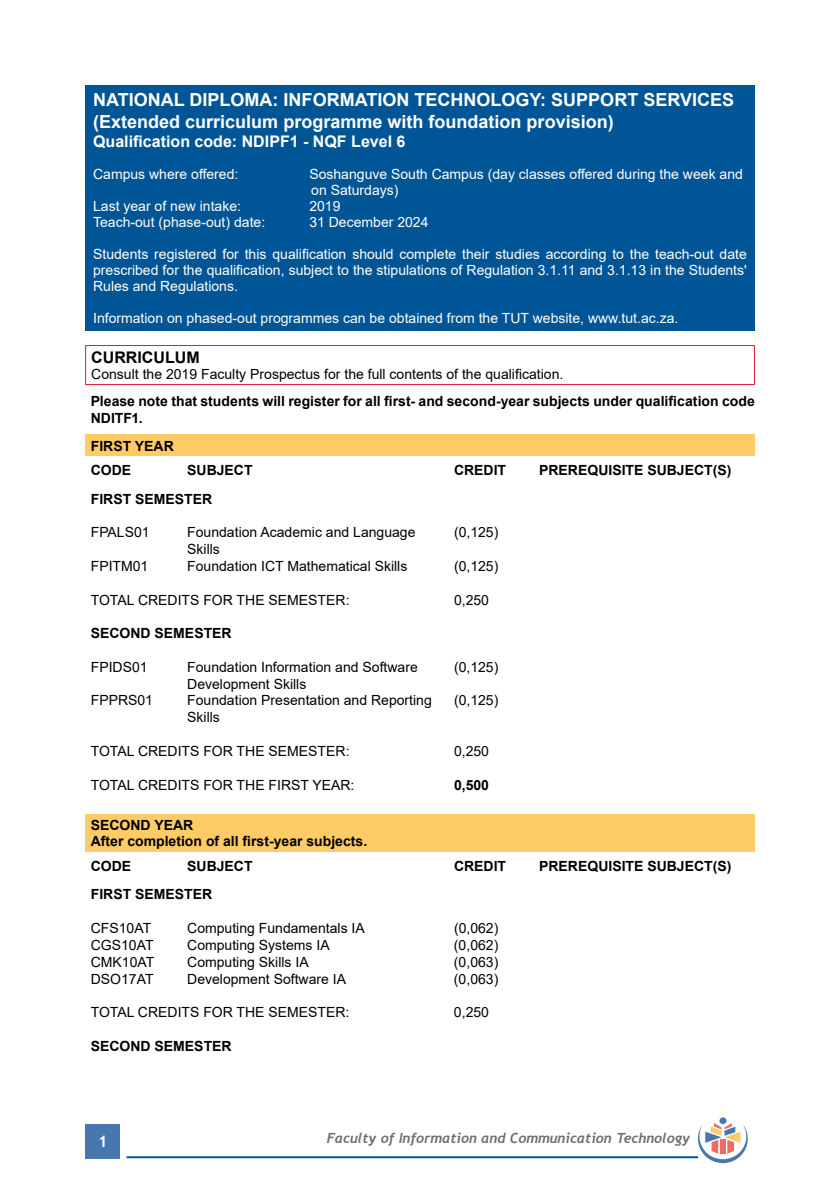
<style>
.page{position:relative;width:840px;height:1191px;background:#fff}
.page>*{position:absolute;margin:0;border:0;box-sizing:border-box;transform-origin:0 0}
.t1{font:700 18px/21.6px "Arial";color:#fff}
.t2{font:700 16px "Arial";color:#fff}
.t3{font:700 16px "Arial";color:#000}
.t4{font:700 16px "Trebuchet MS";color:#fff}
.t5{font:14px "Arial";color:#000}
.t6{font:14px/16px "Arial";color:#fff}
.t7{font:700 14px/16.8px "Arial";color:#000}
.t8{font:italic 700 14px "Trebuchet";color:#6d6e71}
</style>
<div class="page">
<div style="left:86px;top:1124px;width:34px;height:34px;background:#4777ae"></div>
<hr style="left:126px;top:1156px;width:571px;height:2px;background:#005596">
<div style="left:719px;top:1117px;width:7px;height:7px;background:#4777ae;border-radius:50%"></div>
<svg style="left:697px;top:1123px;width:50px;height:40px"></svg>
<div style="left:85px;top:85px;width:669px;height:246px;background:#005596"></div>
<hr style="left:85px;top:345px;width:669px;height:1px;background:#e31837">
<hr style="left:85px;top:346px;width:1px;height:38px;background:#e31837">
<hr style="left:753px;top:346px;width:1px;height:38px;background:#e31837">
<hr style="left:85px;top:384px;width:669px;height:1px;background:#e31837">
<div style="left:85px;top:434px;width:669px;height:22px;background:#ffcb66"></div>
<div style="left:85px;top:814px;width:669px;height:38px;background:#ffcb66"></div>
<p class="t1" style="left:93px;top:89px;width:642px">NATIONAL DIPLOMA: INFORMATION TECHNOLOGY: SUPPORT SERVICES (Extended curriculum programme with foundation provision)</p>
<p class="t2" style="left:93px;top:130px;width:314px">Qualification code: NDIPF1 - NQF Level 6</p>
<p class="t6" style="left:93px;top:166px;width:147px">Campus where offered:</p>
<p class="t6" style="left:309px;top:166px;width:435px">Soshanguve South Campus (day classes offered during the week and on Saturdays)</p>
<p class="t6" style="left:93px;top:198px;width:149px">Last year of new intake:</p>
<p class="t6" style="left:309px;top:198px;width:33px">2019</p>
<p class="t6" style="left:93px;top:214px;width:173px">Teach-out (phase-out) date:</p>
<p class="t6" style="left:309px;top:214px;width:121px">31 December 2024</p>
<p class="t6" style="left:93px;top:246px;width:655px;text-align:justify">Students registered for this qualification should complete their studies according to the teach-out date prescribed for the qualification, subject to the stipulations of Regulation 3.1.11 and 3.1.13 in the Students' Rules and Regulations.</p>
<p class="t6" style="left:93px;top:310px;width:586px">Information on phased-out programmes can be obtained from the TUT website, www.tut.ac.za.</p>
<p class="t3" style="left:91px;top:346px;width:110px">CURRICULUM</p>
<p class="t5" style="left:91px;top:364px;width:473px">Consult the 2019 Faculty Prospectus for the full contents of the qualification.</p>
<p class="t7" style="left:91px;top:393px;width:665px">Please note that students will register for all first- and second-year subjects under qualification code<br>NDITF1.</p>
<p class="t7" style="left:91px;top:433px;width:84px;line-height:24.4px">FIRST YEAR<br>CODE</p>
<p class="t7" style="left:187px;top:462px;width:67px">SUBJECT</p>
<p class="t7" style="left:454px;top:462px;width:54px">CREDIT</p>
<p class="t7" style="left:539px;top:462px;width:194px">PREREQUISITE SUBJECT(S)</p>
<p class="t7" style="left:91px;top:490px;width:123px">FIRST SEMESTER</p>
<p class="t5" style="left:91px;top:523px;width:60px">FPALS01</p>
<p class="t5" style="left:187px;top:523px;width:230px">Foundation Academic and Language</p>
<p class="t5" style="left:454px;top:523px;width:46px">(0,125)</p>
<p class="t5" style="left:187px;top:539px;width:34px">Skills</p>
<p class="t5" style="left:91px;top:556px;width:59px">FPITM01</p>
<p class="t5" style="left:187px;top:556px;width:221px">Foundation ICT Mathematical Skills</p>
<p class="t5" style="left:454px;top:556px;width:46px">(0,125)</p>
<p class="t5" style="left:91px;top:590px;width:260px">TOTAL CREDITS FOR THE SEMESTER:</p>
<p class="t5" style="left:454px;top:590px;width:37px">0,250</p>
<p class="t7" style="left:91px;top:625px;width:142px">SECOND SEMESTER</p>
<p class="t5" style="left:91px;top:657px;width:58px">FPIDS01</p>
<p class="t5" style="left:187px;top:657px;width:232px">Foundation Information and Software</p>
<p class="t5" style="left:454px;top:657px;width:46px">(0,125)</p>
<p class="t5" style="left:187px;top:674px;width:121px">Development Skills</p>
<p class="t5" style="left:91px;top:691px;width:64px">FPPRS01</p>
<p class="t5" style="left:187px;top:691px;width:246px">Foundation Presentation and Reporting</p>
<p class="t5" style="left:454px;top:691px;width:46px">(0,125)</p>
<p class="t5" style="left:187px;top:707px;width:34px">Skills</p>
<p class="t5" style="left:91px;top:741px;width:260px">TOTAL CREDITS FOR THE SEMESTER:</p>
<p class="t5" style="left:454px;top:741px;width:37px">0,250</p>
<p class="t5" style="left:91px;top:775px;width:265px">TOTAL CREDITS FOR THE FIRST YEAR:</p>
<p class="t7" style="left:454px;top:776px;width:37px">0,500</p>
<p class="t7" style="left:91px;top:817px;width:278px;line-height:16px">SECOND YEAR<br>After completion of all first-year subjects.</p>
<p class="t7" style="left:91px;top:857px;width:42px">CODE</p>
<p class="t7" style="left:187px;top:857px;width:67px">SUBJECT</p>
<p class="t7" style="left:454px;top:857px;width:54px">CREDIT</p>
<p class="t7" style="left:539px;top:857px;width:194px">PREREQUISITE SUBJECT(S)</p>
<p class="t7" style="left:91px;top:886px;width:123px">FIRST SEMESTER</p>
<p class="t5" style="left:91px;top:918px;width:62px">CFS10AT</p>
<p class="t5" style="left:187px;top:918px;width:179px">Computing Fundamentals IA</p>
<p class="t5" style="left:453px;top:918px;width:46px">(0,062)</p>
<p class="t5" style="left:91px;top:935px;width:64px">CGS10AT</p>
<p class="t5" style="left:187px;top:935px;width:144px">Computing Systems IA</p>
<p class="t5" style="left:453px;top:935px;width:46px">(0,062)</p>
<p class="t5" style="left:91px;top:952px;width:65px">CMK10AT</p>
<p class="t5" style="left:187px;top:952px;width:123px">Computing Skills IA</p>
<p class="t5" style="left:453px;top:952px;width:46px">(0,063)</p>
<p class="t5" style="left:91px;top:969px;width:64px">DSO17AT</p>
<p class="t5" style="left:187px;top:969px;width:160px">Development Software IA</p>
<p class="t5" style="left:453px;top:969px;width:46px">(0,063)</p>
<p class="t5" style="left:91px;top:1002px;width:260px">TOTAL CREDITS FOR THE SEMESTER:</p>
<p class="t5" style="left:453px;top:1002px;width:37px">0,250</p>
<p class="t7" style="left:91px;top:1037px;width:142px">SECOND SEMESTER</p>
<p class="t4" style="left:98px;top:1131px;width:11px">1</p>
<p class="t8" style="left:326px;top:1129px;width:365px">Faculty of Information and Communication Technology</p>
</div>
